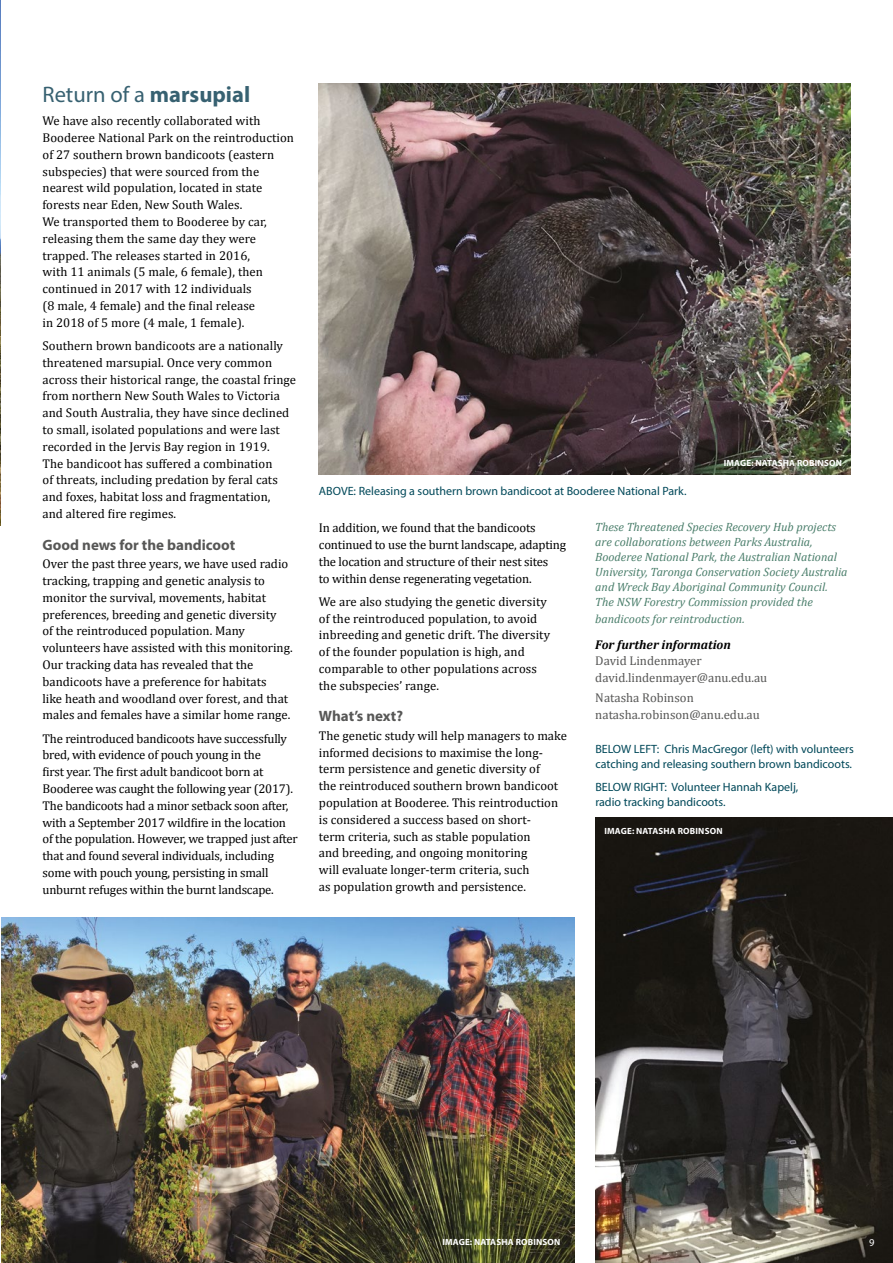
<style>
.page{position:relative;width:893px;height:1263px;background:#fff}
.page>*{position:absolute;margin:0;border:0;box-sizing:border-box;transform-origin:0 0}
.t1{font:22.5px "Myriad Pro";color:#376171}
.t2{font:700 15px "Myriad Pro";color:#575756}
.t3{font:12.75px/16.8px "Cambria";color:#000}
.t4{font:12.75px/16.8px "Cambria";color:#575756}
.t5{font:italic 700 12.75px "Cambria";color:#000}
.t6{font:italic 12px/15px "Cambria";color:#497d6a}
.t7{font:12px/15px "Myriad Pro";color:#004859}
.t8{font:10.5px "Myriad Pro";color:#fff}
.t9{font:700 9px "Myriad Pro";letter-spacing:.02em;color:#fff}
.s1{font-weight:700}
</style>
<div class="page">
<img style="left:0;top:0;width:1px;height:525px">
<img style="left:1px;top:917px;width:573px;height:346px">
<img style="left:319px;top:84px;width:531px;height:390px">
<img style="left:595px;top:818px;width:298px;height:445px">
<h1 class="t1" style="left:43px;top:80px;width:209px">Return of a <span class="s1">marsupial</span></h1>
<p class="t3" style="left:43px;top:112px;width:253px">We have also recently collaborated with Booderee National Park on the reintroduction of 27 southern brown bandicoots (eastern subspecies) that were sourced from the nearest wild population, located in state forests near Eden, New South Wales.<br>We transported them to Booderee by car, releasing them the same day they were trapped. The releases started in 2016,<br>with 11 animals (5 male, 6 female), then continued in 2017 with 12 individuals<br>(8 male, 4 female) and the final release<br>in 2018 of 5 more (4 male, 1 female).</p>
<p class="t3" style="left:43px;top:337px;width:255px">Southern brown bandicoots are a nationally threatened marsupial. Once very common across their historical range, the coastal fringe from northern New South Wales to Victoria and South Australia, they have since declined to small, isolated populations and were last recorded in the Jervis Bay region in 1919.<br>The bandicoot has suffered a combination<br>of threats, including predation by feral cats and foxes, habitat loss and fragmentation,<br>and altered fire regimes.</p>
<p class="t2" style="left:43px;top:535px;width:194px">Good news for the bandicoot</p>
<p class="t3" style="left:43px;top:555px;width:252px">Over the past three years, we have used radio tracking, trapping and genetic analysis to monitor the survival, movements, habitat preferences, breeding and genetic diversity<br>of the reintroduced population. Many volunteers have assisted with this monitoring.<br>Our tracking data has revealed that the bandicoots have a preference for habitats<br>like heath and woodland over forest, and that males and females have a similar home range.</p>
<p class="t3" style="left:43px;top:730px;width:257px">The reintroduced bandicoots have successfully bred, with evidence of pouch young in the<br>first year. The first adult bandicoot born at Booderee was caught the following year (2017).<br>The bandicoots had a minor setback soon after, with a September 2017 wildfire in the location of the population. However, we trapped just after that and found several individuals, including some with pouch young, persisting in small unburnt refuges within the burnt landscape.</p>
<p class="t7" style="left:319px;top:483px;width:369px">ABOVE: Releasing a southern brown bandicoot at Booderee National Park.</p>
<p class="t9" style="left:724px;top:457px;width:120px">IMAGE: NATASHA ROBINSON</p>
<p class="t3" style="left:319px;top:519px;width:249px">In addition, we found that the bandicoots continued to use the burnt landscape, adapting the location and structure of their nest sites<br>to within dense regenerating vegetation.</p>
<p class="t3" style="left:319px;top:593px;width:233px">We are also studying the genetic diversity of the reintroduced population, to avoid inbreeding and genetic drift. The diversity of the founder population is high, and comparable to other populations across the subspecies’ range.</p>
<p class="t2" style="left:319px;top:706px;width:86px">What’s next?</p>
<p class="t3" style="left:319px;top:727px;width:249px">The genetic study will help managers to make informed decisions to maximise the long&shy;term persistence and genetic diversity of<br>the reintroduced southern brown bandicoot population at Booderee. This reintroduction is considered a success based on short-<br>term criteria, such as stable population<br>and breeding, and ongoing monitoring<br>will evaluate longer-term criteria, such<br>as population growth and persistence.</p>
<p class="t6" style="left:595px;top:519px;width:254px">These Threatened Species Recovery Hub projects are collaborations between Parks Australia, Booderee National Park, the Australian National University, Taronga Conservation Society Australia and Wreck Bay Aboriginal Community Council.<br>The NSW Forestry Commission provided the</p>
<p class="t6" style="left:595px;top:611px;width:151px">bandicoots for reintroduction.</p>
<p class="t5" style="left:595px;top:635px;width:137px">For further information</p>
<p class="t4" style="left:595px;top:653px;width:173px">David Lindenmayer david.lindenmayer@anu.edu.au</p>
<p class="t4" style="left:595px;top:690px;width:166px">Natasha Robinson natasha.robinson@anu.edu.au</p>
<p class="t7" style="left:595px;top:741px;width:260px">BELOW LEFT: Chris MacGregor (left) with volunteers catching and releasing southern brown bandicoots.</p>
<p class="t7" style="left:595px;top:779px;width:204px">BELOW RIGHT: Volunteer Hannah Kapelj, radio tracking bandicoots.</p>
<p class="t9" style="left:604px;top:825px;width:120px">IMAGE: NATASHA ROBINSON</p>
<p class="t9" style="left:442px;top:1236px;width:120px">IMAGE: NATASHA ROBINSON</p>
<p class="t8" style="left:869px;top:1236px;width:7px">9</p>
</div>
